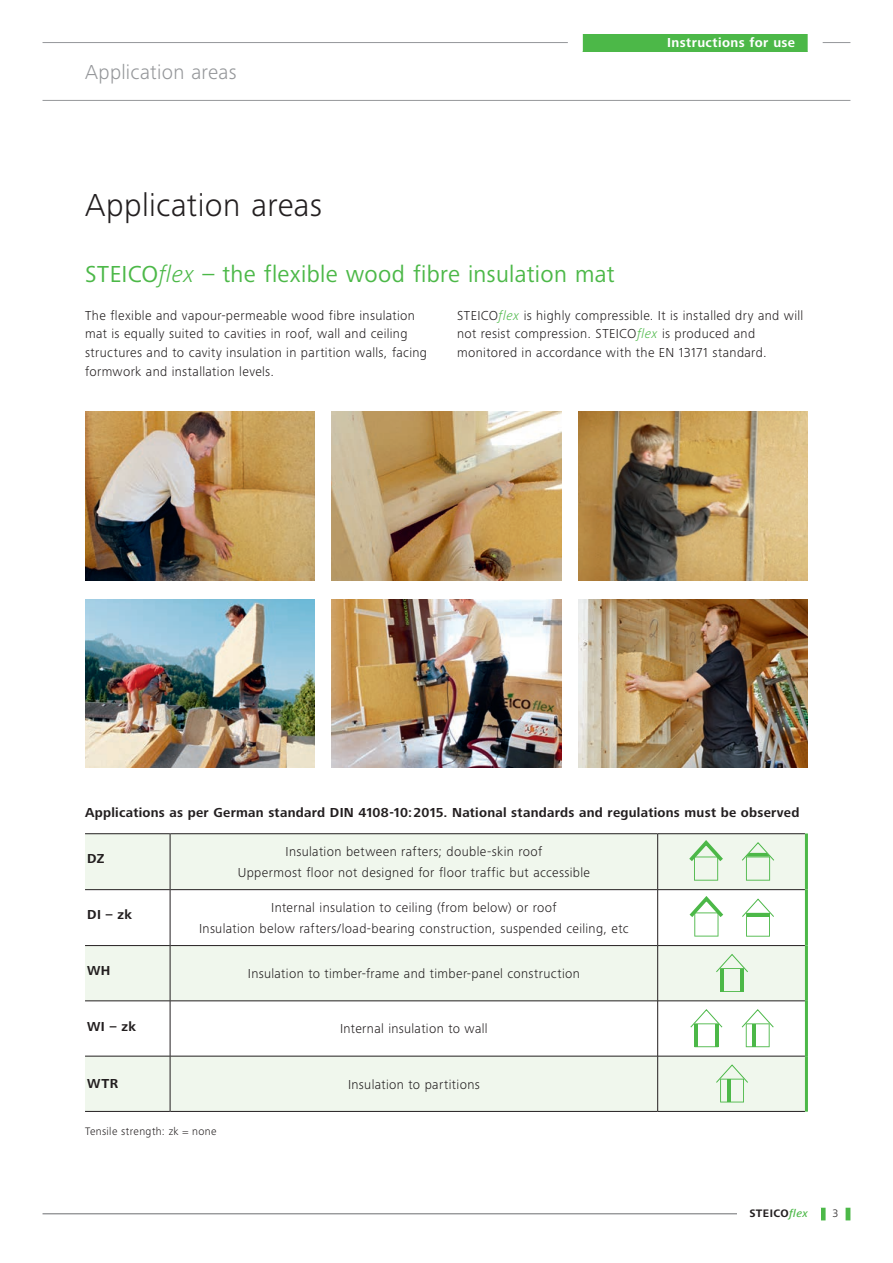
<style>
.page{position:relative;width:893px;height:1263px;background:#fff}
.page>*{position:absolute;margin:0;border:0;box-sizing:border-box;transform-origin:0 0}
.t1{font:300 33px "Frutiger Next LTW1 G";letter-spacing:.01em;color:#231f20}
.t2{font:24px "Frutiger Next LTW1 G";letter-spacing:.015em;color:#4cb848}
.t3{font:300 21px "Frutiger Next LTW1 G";letter-spacing:.015em;color:#95979a}
.t4{font:300 13.5px/18.8px "Frutiger Next LTW1 G";letter-spacing:.03em;color:#231f20}
.t5{font:700 13.5px "Frutiger Next LTW1 G";letter-spacing:.02em;color:#231f20}
.t6{font:700 13.5px "Frutiger Next LTW1 G";letter-spacing:.03em;color:#fff}
.t7{font:300 11.25px "Frutiger Next LTW1 G";letter-spacing:.035em;color:#231f20}
.t8{font:700 11.25px "Frutiger Next LTW1 G";letter-spacing:.035em;color:#231f20}
.s1{font-weight:300;font-style:italic}
.s2{font-style:italic;color:#4cb848}
.s3{font-weight:500;font-style:italic;color:#4cb848}
</style>
<div class="page">
<hr style="left:43px;top:42px;width:807px;height:1px;background:#95979a">
<hr style="left:43px;top:100px;width:807px;height:1px;background:#95979a">
<hr style="left:43px;top:1213px;width:765px;height:1px;background:#6c6d70">
<div style="left:821px;top:1208px;width:5px;height:12px;background:#4cb848"></div>
<hr style="left:846px;top:1208px;width:4px;height:12px;background:#4cb848">
<div style="left:583px;top:34px;width:225px;height:18px;background:#4cb848"></div>
<div style="left:568px;top:34px;width:15px;height:18px;background:#fff"></div>
<div style="left:808px;top:34px;width:15px;height:18px;background:#fff"></div>
<div style="left:737px;top:1208px;width:84px;height:12px;background:#fff"></div>
<img style="left:85px;top:411px;width:230px;height:169px">
<img style="left:332px;top:411px;width:229px;height:169px">
<img style="left:578px;top:411px;width:230px;height:169px">
<img style="left:578px;top:599px;width:230px;height:169px">
<img style="left:85px;top:599px;width:230px;height:169px">
<img style="left:332px;top:599px;width:229px;height:169px">
<svg style="left:85px;top:834px;width:720px;height:277px;fill:#f0f7ed"></svg>
<hr style="left:85px;top:889px;width:85px;height:1px;background:#231f20">
<hr style="left:170px;top:889px;width:487px;height:1px;background:#231f20">
<hr style="left:658px;top:889px;width:147px;height:1px;background:#231f20">
<hr style="left:85px;top:945px;width:85px;height:1px;background:#231f20">
<hr style="left:170px;top:945px;width:487px;height:1px;background:#231f20">
<hr style="left:658px;top:945px;width:147px;height:1px;background:#231f20">
<hr style="left:85px;top:1000px;width:85px;height:1px;background:#231f20">
<hr style="left:170px;top:1000px;width:487px;height:1px;background:#231f20">
<hr style="left:658px;top:1000px;width:147px;height:1px;background:#231f20">
<hr style="left:85px;top:1056px;width:85px;height:1px;background:#231f20">
<hr style="left:170px;top:1056px;width:487px;height:1px;background:#231f20">
<hr style="left:658px;top:1056px;width:147px;height:1px;background:#231f20">
<hr style="left:170px;top:833px;width:487px;height:1px;background:#231f20">
<hr style="left:658px;top:833px;width:147px;height:1px;background:#231f20">
<hr style="left:170px;top:1111px;width:487px;height:1px;background:#231f20">
<hr style="left:657px;top:833px;width:1px;height:57px;background:#231f20">
<hr style="left:657px;top:890px;width:1px;height:55px;background:#231f20">
<hr style="left:657px;top:945px;width:1px;height:56px;background:#231f20">
<hr style="left:657px;top:1001px;width:1px;height:55px;background:#231f20">
<hr style="left:657px;top:1056px;width:1px;height:56px;background:#231f20">
<hr style="left:658px;top:1111px;width:147px;height:1px;background:#231f20">
<hr style="left:805px;top:833px;width:3px;height:57px;background:#4cb848">
<hr style="left:805px;top:890px;width:3px;height:55px;background:#4cb848">
<hr style="left:805px;top:945px;width:3px;height:56px;background:#4cb848">
<hr style="left:805px;top:1001px;width:3px;height:55px;background:#4cb848">
<hr style="left:805px;top:1056px;width:3px;height:56px;background:#4cb848">
<hr style="left:85px;top:833px;width:85px;height:1px;background:#231f20">
<hr style="left:170px;top:833px;width:1px;height:57px;background:#231f20">
<hr style="left:170px;top:890px;width:1px;height:55px;background:#231f20">
<hr style="left:170px;top:945px;width:1px;height:56px;background:#231f20">
<hr style="left:170px;top:1001px;width:1px;height:55px;background:#231f20">
<hr style="left:170px;top:1056px;width:1px;height:56px;background:#231f20">
<hr style="left:85px;top:1111px;width:85px;height:1px;background:#231f20">
<svg style="left:685px;top:837px;width:42px;height:44px;background:#d9eed6"></svg>
<svg style="left:741px;top:841px;width:34px;height:40px"></svg>
<svg style="left:686px;top:893px;width:41px;height:43px"></svg>
<svg style="left:741px;top:898px;width:34px;height:39px"></svg>
<svg style="left:715px;top:953px;width:34px;height:39px"></svg>
<svg style="left:690px;top:1008px;width:33px;height:39px"></svg>
<svg style="left:741px;top:1008px;width:33px;height:39px"></svg>
<svg style="left:715px;top:1064px;width:34px;height:38px"></svg>
<h3 class="t3" style="left:85px;top:60px;width:153px">Application areas</h3>
<h1 class="t1" style="left:85px;top:187px;width:239px">Application areas</h1>
<p class="t6" style="left:667px;top:35px;width:129px">Instructions for use</p>
<h2 class="t2" style="left:85px;top:260px;width:531px">STEICO<span class="s1">flex</span> – the flexible wood fibre insulation mat</h2>
<p class="t4" style="left:85px;top:306px;width:344px">The flexible and vapour-permeable wood fibre insulation mat is equally suited to cavities in roof, wall and ceiling structures and to cavity insulation in partition walls, facing formwork and installation levels.</p>
<p class="t4" style="left:457px;top:306px;width:348px">STEICO<span class="s2">flex</span> is highly compressible. It is installed dry and will not resist compression. STEICO<span class="s2">flex</span> is produced and monitored in accordance with the EN 13171 standard.</p>
<p class="t5" style="left:85px;top:804px;width:716px">Applications as per German standard DIN 4108-10: 2015. National standards and regulations must be observed</p>
<p class="t5" style="left:87px;top:850px;width:19px">DZ</p>
<p class="t4" style="left:238px;top:842px;width:354px;line-height:20.4px;text-align:center">Insulation between rafters; double-skin roof<br>Uppermost floor not designed for floor traffic but accessible</p>
<p class="t5" style="left:87px;top:907px;width:47px">DI – zk</p>
<p class="t4" style="left:199px;top:897px;width:431px;line-height:20.4px;text-align:center">Internal insulation to ceiling (from below) or roof<br>Insulation below rafters/load-bearing construction, suspended ceiling, etc</p>
<p class="t5" style="left:87px;top:963px;width:25px">WH</p>
<p class="t4" style="left:248px;top:964px;width:334px">Insulation to timber-frame and timber-panel construction</p>
<p class="t5" style="left:87px;top:1019px;width:50px">WI – zk</p>
<p class="t4" style="left:340px;top:1019px;width:149px">Internal insulation to wall</p>
<p class="t5" style="left:87px;top:1075px;width:33px">WTR</p>
<p class="t4" style="left:348px;top:1075px;width:133px">Insulation to partitions</p>
<p class="t7" style="left:85px;top:1125px;width:133px">Tensile strength: zk = none</p>
<p class="t8" style="left:749px;top:1207px;width:60px">STEICO<span class="s3">flex</span></p>
<p class="t7" style="left:833px;top:1207px;width:7px">3</p>
</div>
